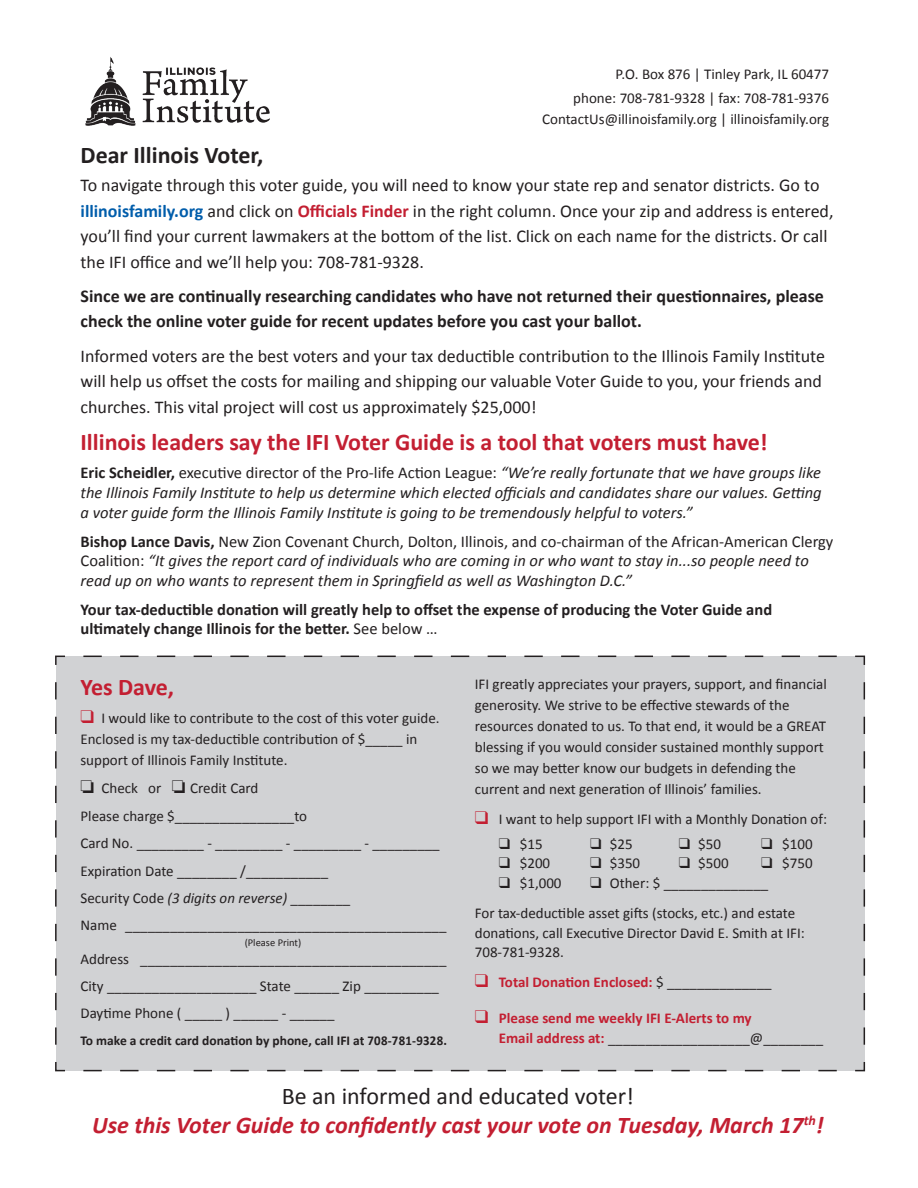
<style>
.page{position:relative;width:918px;height:1188px;background:#fff}
.page>*{position:absolute;margin:0;border:0;box-sizing:border-box;transform-origin:0 0}
.t1{font:italic 700 24px/28.8px "Calibri";color:#c31f32;text-align:center}
.t2{font:700 24px "Calibri";color:#c31f32}
.t3{font:700 24px "Calibri";color:#231f20}
.t4{font:18px/25.5px "Calibri";color:#231f20}
.t5{font:700 18px/25.5px "Calibri";color:#231f20}
.t6{font:italic 16.5px/19.8px "Calibri";color:#231f20;text-align:justify}
.t7{font:700 16.5px/19.8px "Calibri";color:#231f20}
.t8{font:15px/21px "Calibri";color:#231f20}
.t9{font:700 15px/19.5px "Calibri";color:#c31f32}
.t10{font:700 13.5px "Calibri";color:#231f20}
.t11{font:10.5px "Calibri";color:#231f20}
.s1{font-weight:700;color:#015dab}
.s2{font-weight:700;color:#c31f32}
.s3{font-weight:700;font-style:normal}
.s4{font-style:normal}
.s5{font-weight:400}
.s6{color:#c31f32}
.s7{font-style:italic}
.s8{font-weight:400;color:#231f20}
.s9{font-weight:400;font-style:normal;color:#231f20}
</style>
<div class="page">
<img style="left:85px;top:57px;width:185px;height:69px">
<div style="left:55px;top:655px;width:811px;height:417px;background:#d1d2d4"></div>
<p class="t8" style="left:573px;top:62px;width:257px;line-height:24.3px;text-align:right">P.O. Box 876 | Tinley Park, IL 60477 phone: 708-781-9328 | fax: 708-781-9376</p>
<p class="t8" style="left:542px;top:109px;width:288px">ContactUs@illinoisfamily.org | illinoisfamily.org</p>
<h1 class="t3" style="left:81px;top:139px;width:184px">Dear Illinois Voter,</h1>
<p class="t4" style="left:81px;top:173px;width:755px">To navigate through this voter guide, you will need to know your state rep and senator districts. Go to <span class="s1">illinoisfamily.org</span> and click on <span class="s2">Officials Finder</span> in the right column. Once your zip and address is entered, you’ll find your current lawmakers at the bottom of the list. Click on each name for the districts. Or call the IFI office and we’ll help you: 708-781-9328.</p>
<p class="t5" style="left:81px;top:283px;width:745px">Since we are continually researching candidates who have not returned their questionnaires, please check the online voter guide for recent updates before you cast your ballot.</p>
<p class="t4" style="left:81px;top:343px;width:746px">Informed voters are the best voters and your tax deductible contribution to the Illinois Family Institute will help us offset the costs for mailing and shipping our valuable Voter Guide to you, your friends and churches. This vital project will cost us approximately $25,000!</p>
<h1 class="t2" style="left:81px;top:427px;width:689px">Illinois leaders say the IFI Voter Guide is a tool that voters must have!</h1>
<p class="t6" style="left:81px;top:462px;width:743px"><span class="s3">Eric Scheidler,</span> <span class="s4">executive director of the Pro-life Action League:</span> “We’re really fortunate that we have groups like the Illinois Family Institute to help us determine which elected officials and candidates share our values. Getting a voter guide form the Illinois Family Institute is going to be tremendously helpful to voters.”</p>
<p class="t6" style="left:81px;top:531px;width:754px;text-align:left"><span class="s3">Bishop Lance Davis,</span> <span class="s4">New Zion Covenant Church, Dolton, Illinois, and co-chairman of the African-American Clergy<br>Coalition:</span> “It gives the report card of individuals who are coming in or who want to stay in...so people need to read up on who wants to represent them in Springfield as well as Washington D.C.”</p>
<p class="t7" style="left:81px;top:599px;width:693px">Your tax-deductible donation will greatly help to offset the expense of producing the Voter Guide and ultimately change Illinois for the better. <span class="s5">See below …</span></p>
<h1 class="t2" style="left:80px;top:672px;width:95px">Yes Dave,</h1>
<p class="t8" style="left:80px;top:707px;width:361px"><span class="s6">❑</span> I would like to contribute to the cost of this voter guide.<br>Enclosed is my tax-deductible contribution of $_____ in support of Illinois Family Institute.</p>
<p class="t8" style="left:80px;top:774px;width:368px;line-height:27.5px">□ Check or □ Credit Card<br>Please charge $________________to<br>Card No. _________ - _________ - _________ - _________ Expiration Date ________ /___________<br>Security Code <span class="s7">(3 digits on reverse)</span> ________<br>Name ___________________________________________</p>
<p class="t11" style="left:245px;top:936px;width:58px">(Please Print)</p>
<p class="t8" style="left:80px;top:946px;width:368px;line-height:27px">Address _________________________________________<br>City ____________________ State ______ Zip __________<br>Daytime Phone ( _____ ) ______ - ______</p>
<p class="t10" style="left:80px;top:1032px;width:368px">To make a credit card donation by phone, call IFI at 708-781-9328.</p>
<p class="t8" style="left:475px;top:673px;width:354px">IFI greatly appreciates your prayers, support, and financial generosity. We strive to be effective stewards of the resources donated to us. To that end, it would be a GREAT blessing if you would consider sustained monthly support so we may better know our budgets in defending the current and next generation of Illinois’ families.</p>
<p class="t8" style="left:475px;top:808px;width:354px"><span class="s6">❑</span> I want to help support IFI with a Monthly Donation of:</p>
<p class="t8" style="left:499px;top:833px;width:45px">❑ $15</p>
<p class="t8" style="left:590px;top:833px;width:44px">❑ $25</p>
<p class="t8" style="left:679px;top:833px;width:44px">❑ $50</p>
<p class="t8" style="left:761px;top:833px;width:53px">❑ $100</p>
<p class="t8" style="left:499px;top:853px;width:53px">❑ $200</p>
<p class="t8" style="left:590px;top:853px;width:51px">❑ $350</p>
<p class="t8" style="left:679px;top:853px;width:51px">❑ $500</p>
<p class="t8" style="left:761px;top:853px;width:53px">❑ $750</p>
<p class="t8" style="left:499px;top:872px;width:64px">❑ $1,000</p>
<p class="t8" style="left:475px;top:868px;width:322px;line-height:30.3px;text-indent:116px">❑ Other: $ ______________<br>For tax-deductible asset gifts (stocks, etc.) and estate</p>
<p class="t8" style="left:475px;top:923px;width:332px;line-height:19.5px">donations, call Executive Director David E. Smith at IFI:<br>708-781-9328.</p>
<p class="t9" style="left:475px;top:973px;width:298px">❑ Total Donation Enclosed: <span class="s8">$ ______________</span></p>
<p class="t9" style="left:499px;top:1008px;width:326px;text-indent:-24px">❑ Please send me weekly IFI E-Alerts to my<br>Email address at: <span class="s8">___________________@________</span></p>
<h1 class="t1" style="left:92px;top:1082px;width:733px"><span class="s9">Be an informed and educated voter!<br></span>Use this Voter Guide to confidently cast your vote on Tuesday, March 17<sup>th</sup>!</h1>
</div>
